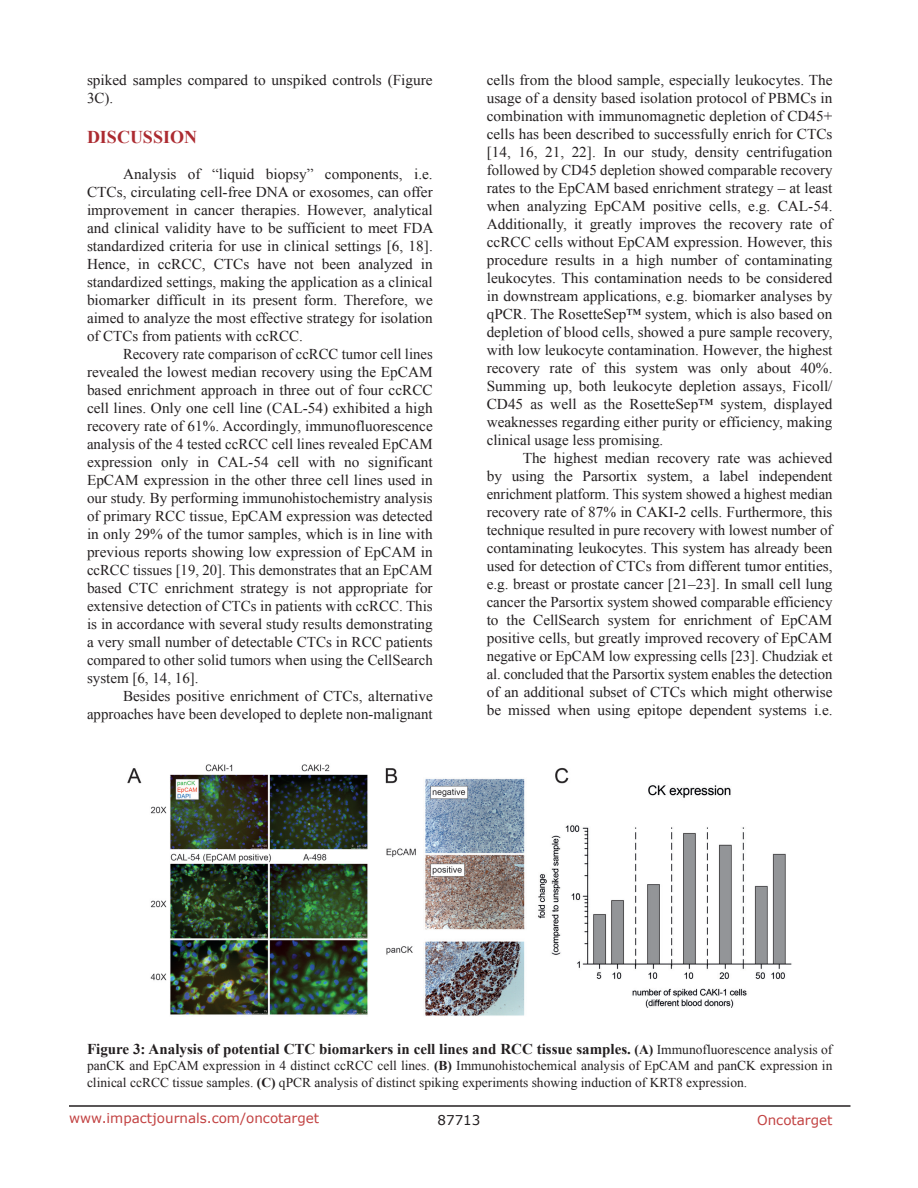
<style>
.page{position:relative;width:918px;height:1188px;background:#fff}
.page>*{position:absolute;margin:0;border:0;box-sizing:border-box;transform-origin:0 0}
.Heading{font:700 18px "Times New Roman";color:#ac2b31}
.BodyText{font:15px/18px "Times New Roman";color:#231f20;text-align:justify}
.figuretext{font:700 15px "Times New Roman";color:#231f20}
.figuretext-2{font:13.5px/16.2px "Times New Roman";color:#231f20}
.t1{font:13.5px "Verdana";color:#c24141}
.t2{font:13.5px "Verdana";color:#231f20}
.s1{font-size:13.5px}
.s2{font-weight:400;font-size:13.5px}
.s3{font-weight:700}
</style>
<div class="page">
<hr style="left:69px;top:1105px;width:781px;height:2px;background:#231f20">
<img style="left:127px;top:764px;width:665px;height:252px">
<p class="BodyText" style="left:87px;top:71px;width:347px">spiked samples compared to unspiked controls (Figure<br>3C).</p>
<p class="Heading" style="left:87px;top:125px;width:112px">DISCUSSION</p>
<p class="BodyText" style="left:87px;top:165px;width:348px;text-indent:36px">Analysis of “liquid biopsy” components, i.e.<br>CTCs, circulating cell-free DNA or exosomes, can offer improvement in cancer therapies. However, analytical and clinical validity have to be sufficient to meet FDA standardized criteria for use in clinical settings [6, 18].<br>Hence, in ccRCC, CTCs have not been analyzed in standardized settings, making the application as a clinical biomarker difficult in its present form. Therefore, we aimed to analyze the most effective strategy for isolation of CTCs from patients with ccRCC.</p>
<p class="BodyText" style="left:87px;top:345px;width:347px;text-indent:36px">Recovery rate comparison of ccRCC tumor cell lines revealed the lowest median recovery using the EpCAM based enrichment approach in three out of four ccRCC cell lines. Only one cell line (CAL-54) exhibited a high recovery rate of 61%. Accordingly, immunofluorescence analysis of the 4 tested ccRCC cell lines revealed EpCAM expression only in CAL-54 cell with no significant EpCAM expression in the other three cell lines used in our study. By performing immunohistochemistry analysis of primary RCC tissue, EpCAM expression was detected in only 29% of the tumor samples, which is in line with previous reports showing low expression of EpCAM in ccRCC tissues [19, 20]. This demonstrates that an EpCAM based CTC enrichment strategy is not appropriate for extensive detection of CTCs in patients with ccRCC. This is in accordance with several study results demonstrating a very small number of detectable CTCs in RCC patients compared to other solid tumors when using the CellSearch system [6, 14, 16].</p>
<p class="BodyText" style="left:87px;top:687px;width:347px;text-align:right">Besides positive enrichment of CTCs, alternative approaches have been developed to deplete non-malignant</p>
<p class="BodyText" style="left:487px;top:71px;width:347px">cells from the blood sample, especially leukocytes. The usage of a density based isolation protocol of PBMCs in combination with immunomagnetic depletion of CD45+ cells has been described to successfully enrich for CTCs [14, 16, 21, 22]. In our study, density centrifugation followed by CD45 depletion showed comparable recovery rates to the EpCAM based enrichment strategy – at least when analyzing EpCAM positive cells, e.g. CAL-54.<br>Additionally, it greatly improves the recovery rate of ccRCC cells without EpCAM expression. However, this procedure results in a high number of contaminating leukocytes. This contamination needs to be considered in downstream applications, e.g. biomarker analyses by qPCR. The RosetteSep™ system, which is also based on depletion of blood cells, showed a pure sample recovery, with low leukocyte contamination. However, the highest recovery rate of this system was only about 40%.<br>Summing up, both leukocyte depletion assays, Ficoll/ CD45 as well as the RosetteSep™ system, displayed weaknesses regarding either purity or efficiency, making clinical usage less promising.</p>
<p class="BodyText" style="left:487px;top:449px;width:347px;text-indent:36px">The highest median recovery rate was achieved by using the Parsortix system, a label independent enrichment platform. This system showed a highest median recovery rate of 87% in CAKI-2 cells. Furthermore, this technique resulted in pure recovery with lowest number of contaminating leukocytes. This system has already been used for detection of CTCs from different tumor entities, e.g. breast or prostate cancer [21–23]. In small cell lung cancer the Parsortix system showed comparable efficiency to the CellSearch system for enrichment of EpCAM positive cells, but greatly improved recovery of EpCAM negative or EpCAM low expressing cells [23]. Chudziak et al. concluded that the Parsortix system enables the detection of an additional subset of CTCs which might otherwise be missed when using epitope dependent systems i.e.</p>
<p class="figuretext" style="left:87px;top:1039px;width:747px">Figure 3: Analysis of potential CTC biomarkers in cell lines and RCC tissue samples. <span class="s1">(A)</span> <span class="s2">Immunofluorescence analysis of</span></p>
<p class="figuretext-2" style="left:87px;top:1058px;width:747px">panCK and EpCAM expression in 4 distinct ccRCC cell lines. <span class="s3">(B)</span> Immunohistochemical analysis of EpCAM and panCK expression in clinical ccRCC tissue samples. <span class="s3">(C)</span> qPCR analysis of distinct spiking experiments showing induction of KRT8 expression.</p>
<p class="t1" style="left:69px;top:1109px;width:252px">www.impactjournals.com/oncotarget</p>
<p class="t2" style="left:438px;top:1111px;width:44px">87713</p>
<p class="t1" style="left:757px;top:1111px;width:77px">Oncotarget</p>
</div>
